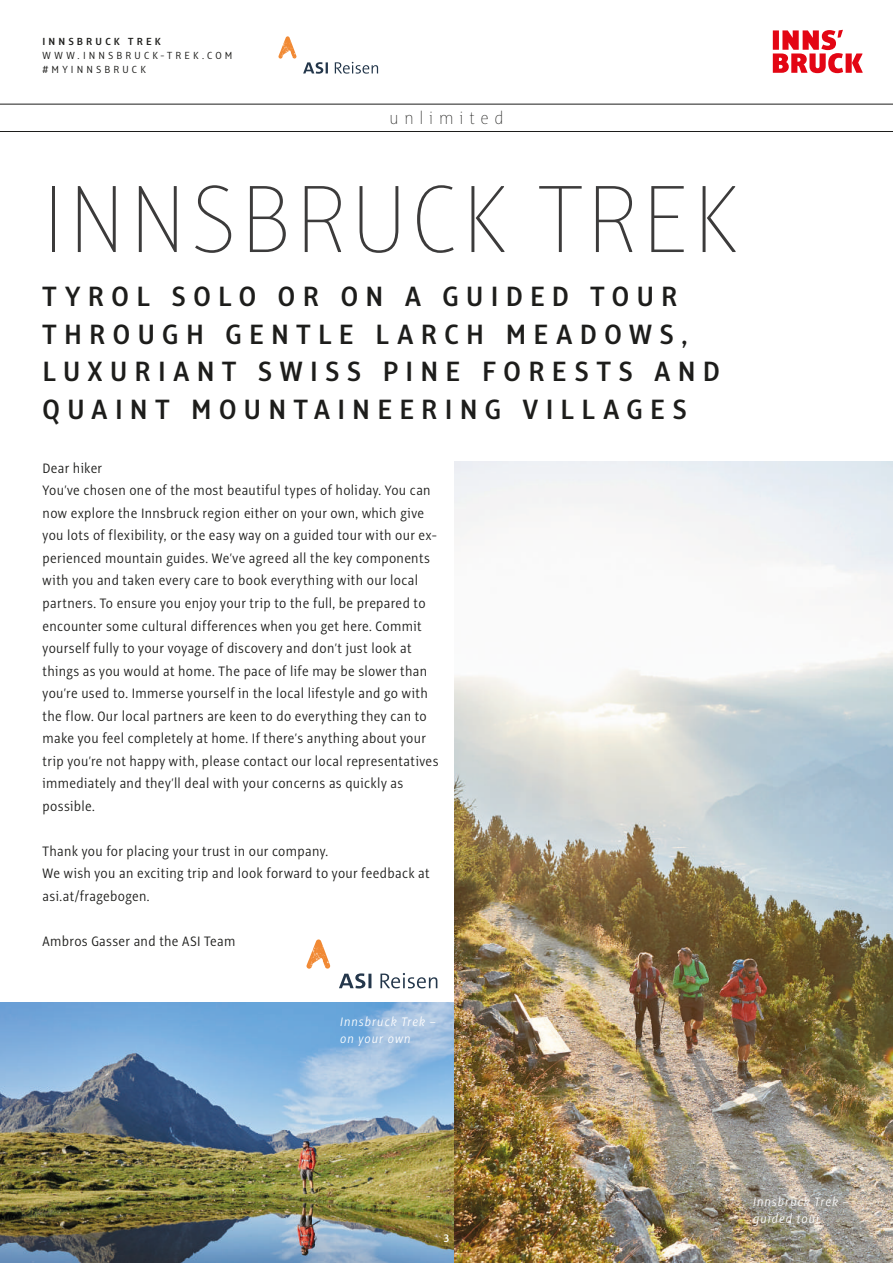
<style>
.page{position:relative;width:893px;height:1263px;background:#fff}
.page>*{position:absolute;margin:0;border:0;box-sizing:border-box;transform-origin:0 0}
.t1{font:100 105px "Alto Con";letter-spacing:.04em;color:#3c3b3b}
.t2{font:600 30.75px/37.5px "Alto Con";letter-spacing:.24em;color:#1d1d1b}
.t3{font:100 18.75px "Alto Con";letter-spacing:.3em;color:#1d1d1b}
.t4{font:300 15px/22.5px "Alto Con";letter-spacing:.02em;color:#1d1d1b}
.t5{font:italic 300 13.5px/17.2px "Alto Con";letter-spacing:.075em;color:#fff}
.t6{font:600 12px "Alto Con";color:#fff}
.t7{font:300 11.4px/14px "Alto Con";letter-spacing:.265em;color:#1d1d1b}
.t8{font:600 11.4px "Alto Con";letter-spacing:.265em;color:#1d1d1b}
</style>
<div class="page">
<img style="left:0;top:1002px;width:454px;height:261px">
<img style="left:454px;top:461px;width:439px;height:802px">
<svg style="left:773px;top:30px;width:90px;height:43px"></svg>
<hr style="left:0;top:104px;width:893px;height:1px;background:#1d1d1b">
<hr style="left:0;top:131px;width:893px;height:1px;background:#1d1d1b">
<svg style="left:303px;top:62px;width:75px;height:12px"></svg>
<svg style="left:278px;top:36px;width:18px;height:23px"></svg>
<svg style="left:339px;top:973px;width:98px;height:15px"></svg>
<svg style="left:306px;top:939px;width:24px;height:30px"></svg>
<p class="t8" style="left:43px;top:35px;width:120px">INNSBRUCK TREK</p>
<p class="t7" style="left:43px;top:48px;width:192px">WWW.INNSBRUCK-TREK.COM #MYINNSBRUCK</p>
<p class="t3" style="left:389px;top:108px;width:116px">unlimited</p>
<h1 class="t1" style="left:43px;top:159px;width:698px">INNSBRUCK TREK</h1>
<h2 class="t2" style="left:43px;top:277px;width:679px">TYROL SOLO OR ON A GUIDED TOUR<br>THROUGH GENTLE LARCH MEADOWS,<br>LUXURIANT SWISS PINE FORESTS AND<br>QUAINT MOUNTAINEERING VILLAGES</h2>
<p class="t4" style="left:43px;top:457px;width:397px">Dear hiker<br>You’ve chosen one of the most beautiful types of holiday. You can now explore the Innsbruck region either on your own, which give you lots of flexibility, or the easy way on a guided tour with our ex&shy;perienced mountain guides. We’ve agreed all the key components with you and taken every care to book everything with our local partners. To ensure you enjoy your trip to the full, be prepared to encounter some cultural differences when you get here. Commit yourself fully to your voyage of discovery and don’t just look at things as you would at home. The pace of life may be slower than you’re used to. Immerse yourself in the local lifestyle and go with the flow. Our local partners are keen to do everything they can to make you feel completely at home. If there’s anything about your trip you’re not happy with, please contact our local representatives immediately and they’ll deal with your concerns as quickly as possible.</p>
<p class="t4" style="left:43px;top:839px;width:388px">Thank you for placing your trust in our company.<br>We wish you an exciting trip and look forward to your feedback at asi.at/fragebogen.</p>
<p class="t4" style="left:43px;top:929px;width:194px">Ambros Gasser and the ASI Team</p>
<p class="t5" style="left:340px;top:1013px;width:97px">Innsbruck Trek – on your own</p>
<p class="t6" style="left:443px;top:1231px;width:7px">3</p>
<p class="t5" style="left:753px;top:1193px;width:97px">Innsbruck Trek – guided tour</p>
</div>
